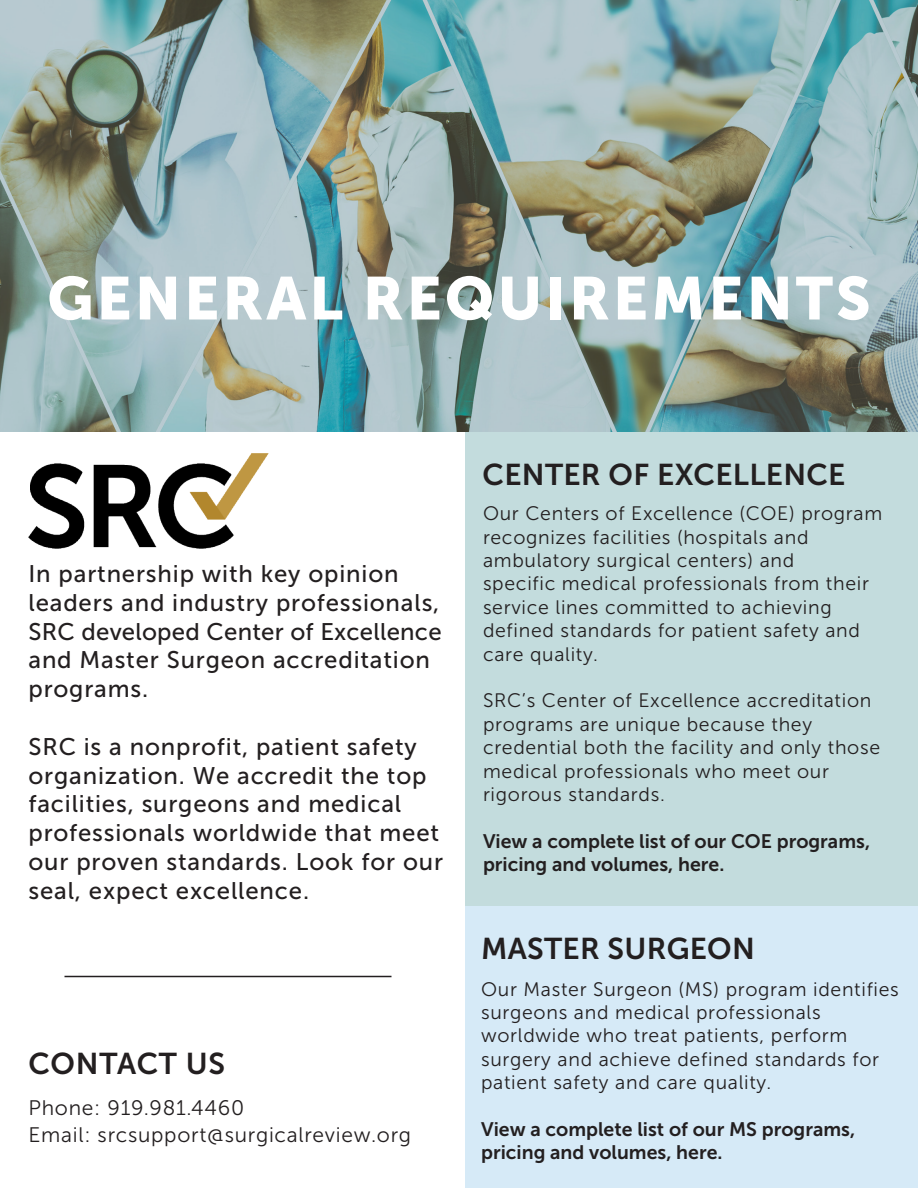
<style>
.page{position:relative;width:918px;height:1188px;background:#fff}
.page>*{position:absolute;margin:0;border:0;box-sizing:border-box;transform-origin:0 0}
.t1{font:60px "Museo Sans 900";letter-spacing:.05em;color:#fff}
.t2{font:30px "Museo Sans 700";letter-spacing:.01em;color:#231f20}
.t3{font:24px/28.8px "Museo Sans 500";letter-spacing:.035em;color:#231f20}
.t4{font:21px "Museo Sans 300";letter-spacing:.035em;color:#231f20}
.t5{font:19.5px/23.4px "Museo Sans 300";letter-spacing:.035em;color:#231f20}
.t6{font:19.5px/23.4px "Museo Sans 700";color:#231f20}
</style>
<div class="page">
<div style="left:465px;top:906px;width:453px;height:282px;background:#d6eaf7"></div>
<img style="left:0;top:0;width:918px;height:432px">
<img style="left:29px;top:453px;width:239px;height:96px">
<div style="left:465px;top:432px;width:453px;height:474px;background:#c3dcdd"></div>
<hr style="left:64px;top:976px;width:328px;height:1px;background:#231f20">
<p class="t1" style="left:47px;top:264px;width:825px">GENERAL REQUIREMENTS</p>
<p class="t3" style="left:28px;top:559px;width:372px">In partnership with key opinion</p>
<p class="t3" style="left:28px;top:588px;width:415px">leaders and industry professionals,<br>SRC developed Center of Excellence and Master Surgeon accreditation programs.</p>
<p class="t3" style="left:28px;top:732px;width:416px">SRC is a nonprofit, patient safety organization. We accredit the top facilities, surgeons and medical professionals worldwide that meet our proven standards. Look for our seal, expect excellence.</p>
<p class="t2" style="left:28px;top:1047px;width:198px">CONTACT US</p>
<p class="t4" style="left:28px;top:1097px;width:217px">Phone: 919.981.4460</p>
<p class="t4" style="left:28px;top:1124px;width:384px">Email: srcsupport@surgicalreview.org</p>
<p class="t2" style="left:483px;top:457px;width:364px">CENTER OF EXCELLENCE</p>
<p class="t5" style="left:483px;top:502px;width:401px">Our Centers of Excellence (COE) program recognizes facilities (hospitals and</p>
<p class="t5" style="left:483px;top:549px;width:313px">ambulatory surgical centers) and</p>
<p class="t5" style="left:483px;top:572px;width:388px">specific medical professionals from their</p>
<p class="t5" style="left:483px;top:595px;width:350px">service lines committed to achieving</p>
<p class="t5" style="left:483px;top:619px;width:379px">defined standards for patient safety and</p>
<p class="t5" style="left:483px;top:642px;width:116px">care quality.</p>
<p class="t5" style="left:483px;top:689px;width:390px">SRC’s Center of Excellence accreditation programs are unique because they</p>
<p class="t5" style="left:483px;top:736px;width:399px">credential both the facility and only those medical professionals who meet our</p>
<p class="t5" style="left:483px;top:783px;width:183px">rigorous standards.</p>
<p class="t6" style="left:483px;top:829px;width:389px">View a complete list of our COE programs, pricing and volumes, here.</p>
<p class="t2" style="left:481px;top:931px;width:275px">MASTER SURGEON</p>
<p class="t5" style="left:481px;top:977px;width:419px">Our Master Surgeon (MS) program identifies surgeons and medical professionals</p>
<p class="t5" style="left:481px;top:1024px;width:368px">worldwide who treat patients, perform</p>
<p class="t5" style="left:481px;top:1048px;width:400px">surgery and achieve defined standards for patient safety and care quality.</p>
<p class="t6" style="left:481px;top:1118px;width:376px">View a complete list of our MS programs,</p>
<p class="t6" style="left:481px;top:1141px;width:243px">pricing and volumes, here.</p>
</div>
